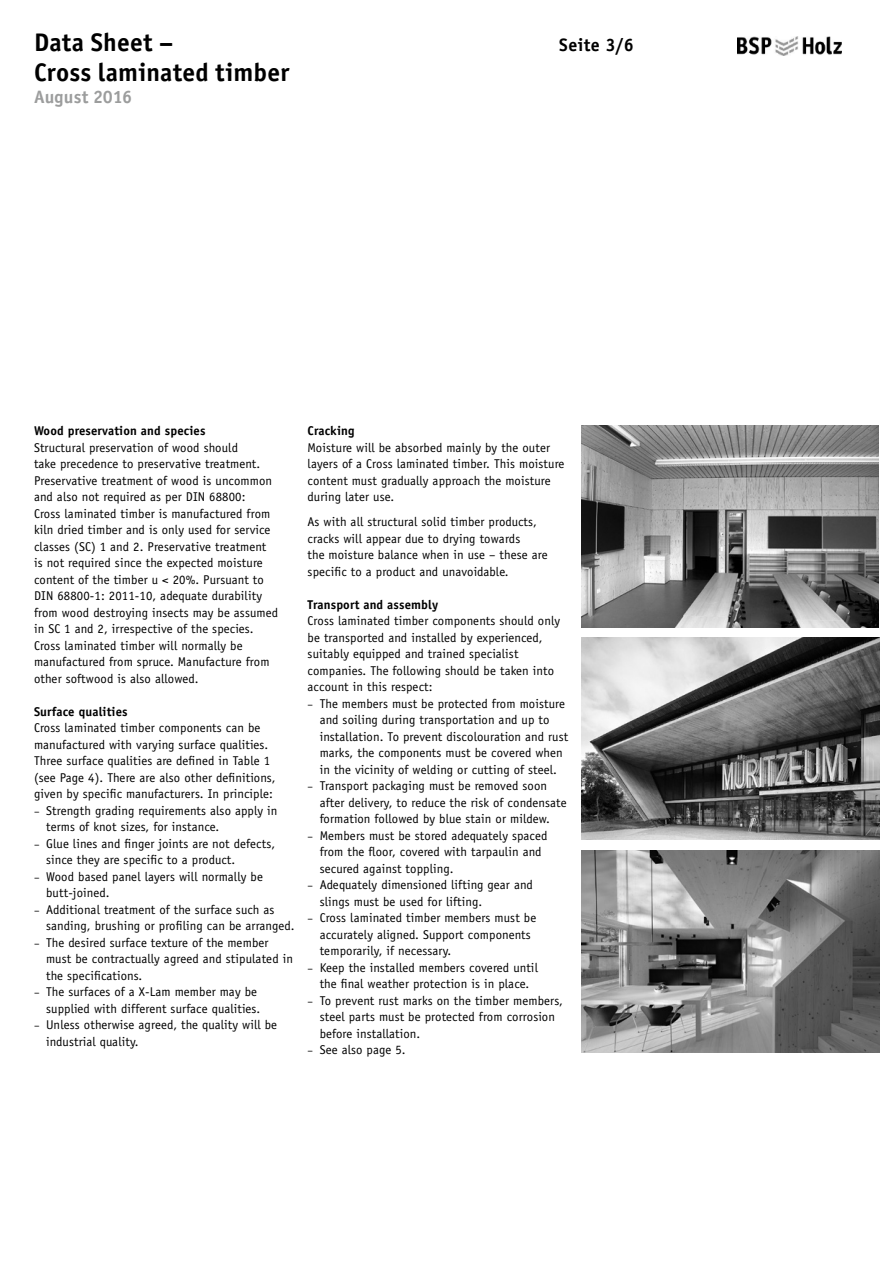
<style>
.page{position:relative;width:893px;height:1263px;background:#fff}
.page>*{position:absolute;margin:0;border:0;box-sizing:border-box;transform-origin:0 0}
.BS-Holz_2013_Head_17{font:700 25.5px/30px "Officina Sans";letter-spacing:.01em;color:#000}
.BS-Holz_2013_Head_17-2{font:700 18px "Officina Sans";letter-spacing:.005em;color:#9c9d9d}
.t1{font:700 18px "Officina Sans";letter-spacing:.025em;color:#000}
.BS-Holz_2013_Fließ_8{font:12.75px/16.5px "Officina Sans";letter-spacing:.01em;color:#000}
.BS-Holz_2013_Fließ_8-2{font:700 12.75px "Officina Sans";letter-spacing:.01em;color:#000}
.s1{font-size:11.1px}
</style>
<div class="page">
<img style="left:737px;top:36px;width:105px;height:19px">
<img style="left:581px;top:425px;width:298px;height:202px">
<img style="left:582px;top:850px;width:297px;height:202px">
<img style="left:582px;top:638px;width:297px;height:202px">
<p class="BS-Holz_2013_Head_17" style="left:34px;top:27px;width:257px">Data Sheet –<br>Cross laminated timber</p>
<p class="BS-Holz_2013_Head_17-2" style="left:34px;top:86px;width:100px">August 2016</p>
<p class="t1" style="left:559px;top:34px;width:76px">Seite 3/6</p>
<p class="BS-Holz_2013_Fließ_8-2" style="left:34px;top:423px;width:173px">Wood preservation and species</p>
<p class="BS-Holz_2013_Fließ_8" style="left:34px;top:439px;width:240px">Structural preservation of wood should<br>take precedence to preservative treatment.<br>Preservative treatment of wood is uncommon and also not required as per DIN 68800:</p>
<p class="BS-Holz_2013_Fließ_8" style="left:34px;top:505px;width:238px">Cross laminated timber is manufactured from kiln dried timber and is only used for service classes (SC) 1 and 2. Preservative treatment is not required since the expected moisture content of the timber u &lt; 20%. Pursuant to</p>
<p class="BS-Holz_2013_Fließ_8" style="left:34px;top:588px;width:246px">DIN 68800-1: 2011-10, adequate durability from wood destroying insects may be assumed in SC 1 and 2, irrespective of the species.<br>Cross laminated timber will normally be manufactured from spruce. Manufacture from other softwood is also allowed.</p>
<p class="BS-Holz_2013_Fließ_8-2" style="left:34px;top:703px;width:95px">Surface qualities</p>
<p class="BS-Holz_2013_Fließ_8" style="left:34px;top:720px;width:236px">Cross laminated timber components can be manufactured with varying surface qualities.</p>
<p class="BS-Holz_2013_Fließ_8" style="left:34px;top:753px;width:243px">Three surface qualities are defined in Table 1 (see Page 4). There are also other definitions, given by specific manufacturers. In principle:</p>
<p class="BS-Holz_2013_Fließ_8" style="left:46px;top:802px;width:233px;text-indent:-12px"><span class="s1">–</span> Strength grading requirements also apply in terms of knot sizes, for instance.</p>
<p class="BS-Holz_2013_Fließ_8" style="left:46px;top:835px;width:230px;text-indent:-12px"><span class="s1">–</span> Glue lines and finger joints are not defects, since they are specific to a product.</p>
<p class="BS-Holz_2013_Fließ_8" style="left:46px;top:868px;width:218px;text-indent:-12px"><span class="s1">–</span> Wood based panel layers will normally be butt-joined.</p>
<p class="BS-Holz_2013_Fließ_8" style="left:46px;top:901px;width:250px;text-indent:-12px"><span class="s1">–</span> Additional treatment of the surface such as sanding, brushing or profiling can be arranged.</p>
<p class="BS-Holz_2013_Fließ_8" style="left:46px;top:934px;width:248px;text-indent:-12px"><span class="s1">–</span> The desired surface texture of the member must be contractually agreed and stipulated in the specifications.</p>
<p class="BS-Holz_2013_Fließ_8" style="left:34px;top:984px;width:228px;text-align:right"><span class="s1">–</span> The surfaces of a X-Lam member may be supplied with different surface qualities.</p>
<p class="BS-Holz_2013_Fließ_8" style="left:46px;top:1017px;width:233px;text-indent:-12px"><span class="s1">–</span> Unless otherwise agreed, the quality will be industrial quality.</p>
<p class="BS-Holz_2013_Fließ_8-2" style="left:308px;top:423px;width:48px">Cracking</p>
<p class="BS-Holz_2013_Fließ_8" style="left:308px;top:439px;width:258px">Moisture will be absorbed mainly by the outer layers of a Cross laminated timber. This moisture content must gradually approach the moisture during later use.</p>
<p class="BS-Holz_2013_Fließ_8" style="left:308px;top:513px;width:242px">As with all structural solid timber products, cracks will appear due to drying towards<br>the moisture balance when in use – these are specific to a product and unavoidable.</p>
<p class="BS-Holz_2013_Fließ_8-2" style="left:308px;top:596px;width:132px">Transport and assembly</p>
<p class="BS-Holz_2013_Fließ_8" style="left:308px;top:612px;width:254px">Cross laminated timber components should only be transported and installed by experienced, suitably equipped and trained specialist companies. The following should be taken into account in this respect:</p>
<p class="BS-Holz_2013_Fließ_8" style="left:320px;top:695px;width:250px;text-indent:-12px"><span class="s1">–</span> The members must be protected from moisture and soiling during transportation and up to installation. To prevent discolouration and rust marks, the components must be covered when in the vicinity of welding or cutting of steel.</p>
<p class="BS-Holz_2013_Fließ_8" style="left:320px;top:777px;width:248px;text-indent:-12px"><span class="s1">–</span> Transport packaging must be removed soon after delivery, to reduce the risk of condensate formation followed by blue stain or mildew.</p>
<p class="BS-Holz_2013_Fließ_8" style="left:320px;top:827px;width:229px;text-indent:-12px"><span class="s1">–</span> Members must be stored adequately spaced from the floor, covered with tarpaulin and secured against toppling.</p>
<p class="BS-Holz_2013_Fließ_8" style="left:320px;top:876px;width:215px;text-indent:-12px"><span class="s1">–</span> Adequately dimensioned lifting gear and slings must be used for lifting.</p>
<p class="BS-Holz_2013_Fließ_8" style="left:320px;top:909px;width:218px;text-indent:-12px"><span class="s1">–</span> Cross laminated timber members must be accurately aligned. Support components temporarily, if necessary.</p>
<p class="BS-Holz_2013_Fließ_8" style="left:308px;top:959px;width:232px;text-align:center"><span class="s1">–</span> Keep the installed members covered until the final weather protection is in place.</p>
<p class="BS-Holz_2013_Fließ_8" style="left:320px;top:992px;width:245px;text-indent:-12px"><span class="s1">–</span> To prevent rust marks on the timber members, steel parts must be protected from corrosion before installation.</p>
<p class="BS-Holz_2013_Fließ_8" style="left:308px;top:1041px;width:100px"><span class="s1">–</span> See also page 5.</p>
</div>
